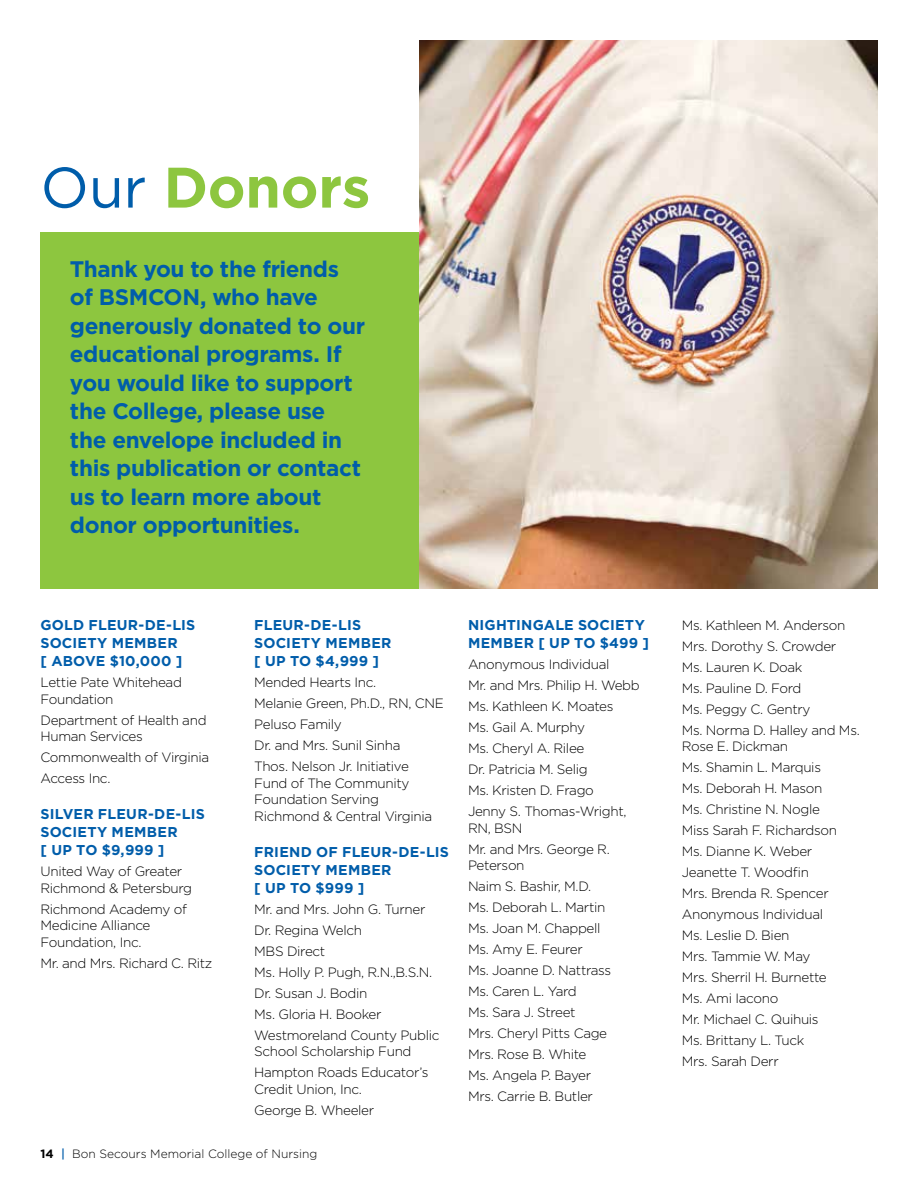
<style>
.page{position:relative;width:918px;height:1188px;background:#fff}
.page>*{position:absolute;margin:0;border:0;box-sizing:border-box;transform-origin:0 0}
.t1{font:700 57px "Gotham";color:#8dc63f}
.t2{font:700 22.5px/28.5px "Gotham";letter-spacing:-.02em;color:#005daa}
.t3{font:700 14.25px/18px "Gotham";letter-spacing:.015em;color:#005daa}
.t4{font:300 13.5px/21px "Gotham";letter-spacing:-.025em;color:#000}
.t5{font:300 12px "Gotham";color:#000}
.s1{font-weight:400;color:#005daa}
.s2{font-weight:700}
.s3{font-weight:500;color:#005daa}
</style>
<div class="page">
<div style="left:40px;top:232px;width:410px;height:357px;background:#8dc63f"></div>
<img style="left:419px;top:40px;width:459px;height:549px">
<h1 class="t1" style="left:40px;top:150px;width:331px"><span class="s1">Our</span> Donors</h1>
<h2 class="t2" style="left:70px;top:254px;width:271px">Thank you to the friends of BSMCON</h2>
<h2 class="t2" style="left:70px;top:283px;width:297px;text-indent:130px">, who have generously donated to our educational programs. If you would like to support the College, please use the envelope included in this publication or contact us to learn more about donor opportunities.</h2>
<p class="t3" style="left:40px;top:616px;width:154px">Gold Fle ur-de-Lis<br>Society Membe</p>
<p class="t3" style="left:41px;top:634px;width:143px;text-indent:127px">r [ above $10,000 ]</p>
<p class="t4" style="left:40px;top:674px;width:143px;line-height:16.5px">Lettie Pate Whitehead<br>Foundation</p>
<p class="t4" style="left:40px;top:711px;width:168px;line-height:16.5px">Department of Health and<br>Human Services</p>
<p class="t4" style="left:40px;top:747px;width:170px">Commonwealth of Virginia<br>Access Inc.</p>
<p class="t3" style="left:40px;top:805px;width:164px">Silver Fle ur-de-Lis<br>Society Membe</p>
<p class="t3" style="left:167px;top:823px;width:12px">r</p>
<p class="t3" style="left:40px;top:841px;width:126px">[ up to $9,999 ]</p>
<p class="t4" style="left:40px;top:863px;width:153px;line-height:16.5px">United Way of Greater<br>Richmond &amp; Petersburg</p>
<p class="t4" style="left:40px;top:900px;width:148px;line-height:16.5px">Richmond Academy of<br>Medicine Alliance<br>Foundation, Inc.</p>
<p class="t4" style="left:40px;top:952px;width:173px">Mr. and Mrs. Richard C. Ritz</p>
<p class="t3" style="left:254px;top:616px;width:106px">Fle ur-de-Lis<br>Society Membe</p>
<p class="t3" style="left:381px;top:634px;width:12px">r</p>
<p class="t3" style="left:254px;top:652px;width:127px">[ up to $4,999 ]</p>
<p class="t4" style="left:254px;top:672px;width:191px">Mended Hearts Inc.<br>Melanie Green, Ph.D., RN, CNE<br>Peluso Family<br>Dr. and Mrs. Sunil Sinha<br>Thos. Nelson Jr. Initiative</p>
<p class="t4" style="left:254px;top:774px;width:180px;line-height:16.5px">Fund of The Community<br>Foundation Serving<br>Richmond &amp; Central Virginia</p>
<p class="t3" style="left:254px;top:843px;width:194px">Friend of Fle ur-de-Lis<br>Society Membe</p>
<p class="t3" style="left:381px;top:861px;width:12px">r</p>
<p class="t3" style="left:254px;top:879px;width:112px">[ Up to $999 ]</p>
<p class="t4" style="left:254px;top:898px;width:187px">Mr. and Mrs. John G. Turner<br>Dr. Regina Welch<br>MBS Direct<br>Ms. Holly P. Pugh, R.N.,B.S.N.<br>Dr. Susan J. Bodin<br>Ms. Gloria H. Booker<br>Westmoreland County Public</p>
<p class="t4" style="left:254px;top:1041px;width:176px">School Scholarship Fund<br>Hampton Roads Educator’s</p>
<p class="t4" style="left:254px;top:1078px;width:121px">Credit Union, Inc.<br>George B. Wheeler</p>
<p class="t5" style="left:40px;top:1146px;width:278px"><span class="s2">14</span> <span class="s3">|</span> Bon Secours Memorial College of Nursing</p>
<p class="t3" style="left:468px;top:616px;width:81px">N ightingale</p>
<p class="t3" style="left:578px;top:616px;width:67px">Society</p>
<p class="t3" style="left:468px;top:634px;width:16px">Membe</p>
<p class="t3" style="left:524px;top:634px;width:127px">r [ up to $499 ]</p>
<p class="t4" style="left:468px;top:654px;width:173px">Anonymous Individual<br>Mr. and Mrs. Philip H. Webb<br>Ms. Kathleen K. Moates<br>Ms. Gail A. Murphy<br>Ms. Cheryl A. Rilee<br>Dr. Patricia M. Selig<br>Ms. Kristen D. Frago<br>Jenny S. Thomas-Wright,</p>
<p class="t4" style="left:468px;top:817px;width:143px">RN, BSN<br>Mr. and Mrs. George R.</p>
<p class="t4" style="left:468px;top:855px;width:145px">Peterson<br>Naim S. Bashir, M.D.<br>Ms. Deborah L. Martin<br>Ms. Joan M. Chappell<br>Ms. Amy E. Feurer<br>Ms. Joanne D. Nattrass<br>Ms. Caren L. Yard<br>Ms. Sara J. Street<br>Mrs. Cheryl Pitts Cage<br>Mrs. Rose B. White<br>Ms. Angela P. Bayer<br>Mrs. Carrie B. Butler</p>
<p class="t4" style="left:682px;top:614px;width:180px">Ms. Kathleen M. Anderson<br>Mrs. Dorothy S. Crowder<br>Ms. Lauren K. Doak<br>Ms. Pauline D. Ford<br>Ms. Peggy C. Gentry<br>Ms. Norma D. Halley and Ms.</p>
<p class="t4" style="left:682px;top:736px;width:157px">Rose E. Dickman<br>Ms. Shamin L. Marquis<br>Ms. Deborah H. Mason<br>Ms. Christine N. Nogle<br>Miss Sarah F. Richardson<br>Ms. Dianne K. Weber<br>Jeanette T. Woodfin<br>Mrs. Brenda R. Spencer<br>Anonymous Individual<br>Ms. Leslie D. Bien<br>Mrs. Tammie W. May<br>Mrs. Sherril H. Burnette<br>Ms. Ami Iacono<br>Mr. Michael C. Quihuis<br>Ms. Brittany L. Tuck<br>Mrs. Sarah Derr</p>
</div>
